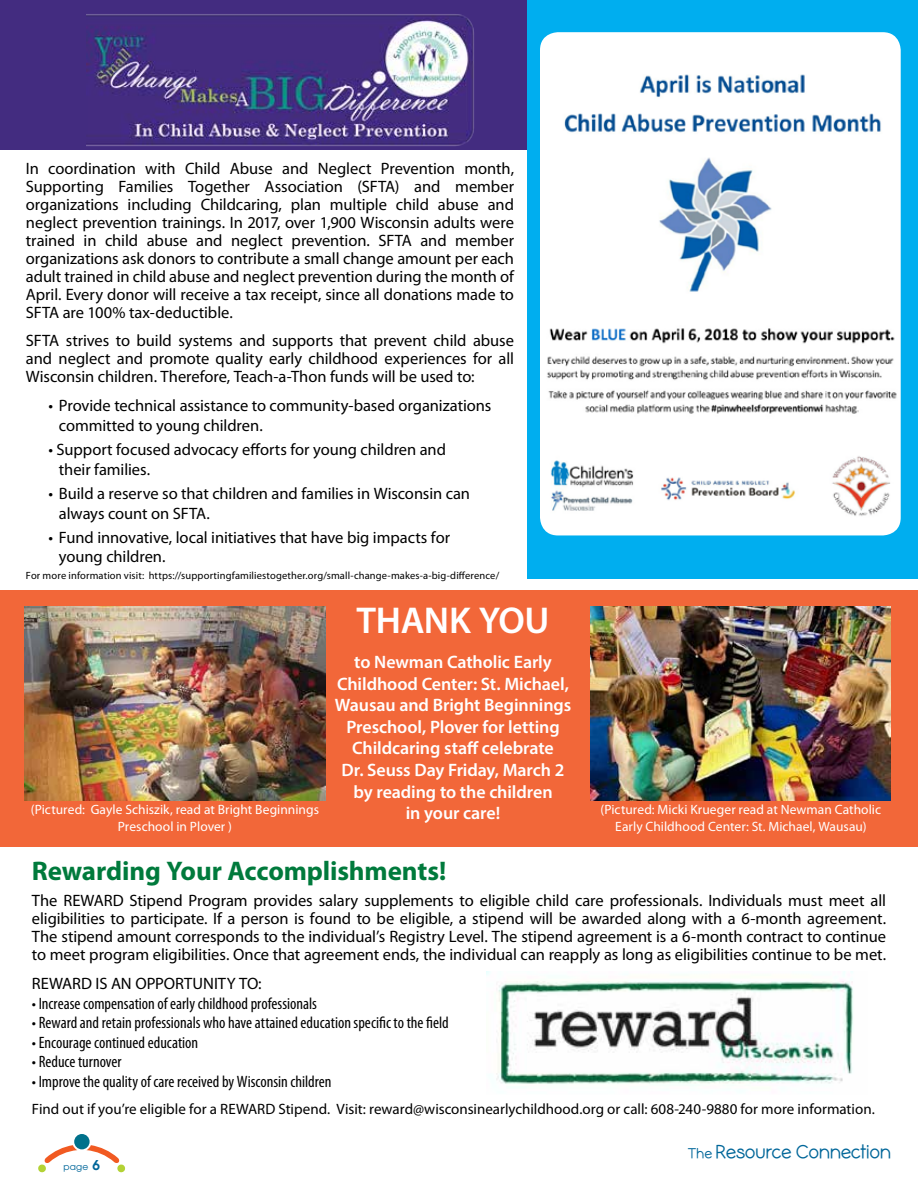
<style>
.page{position:relative;width:918px;height:1188px;background:#fff}
.page>*{position:absolute;margin:0;border:0;box-sizing:border-box;transform-origin:0 0}
.t1{font:600 37.5px "Myriad Pro";letter-spacing:-.01em;color:#fff}
.t2{font:700 27px "Myriad Pro";letter-spacing:-.005em;color:#007a3c}
.t3{font:600 18px/21.6px "Myriad Pro";letter-spacing:-.005em;color:#fff;text-align:center}
.t4{font:700 18px "Coamei";letter-spacing:-.015em;color:#069}
.t5{font:16.5px/18px "Myriad Pro";letter-spacing:-.005em;color:#000}
.t6{font:condensed 16.5px "Myriad Pro";color:#000}
.t7{font:15px "Myriad Pro";color:#000}
.t8{font:13.5px/16.2px "Myriad Pro";letter-spacing:.005em;color:#fff;text-align:center}
.t9{font:10.5px "Myriad Pro";letter-spacing:.01em;color:#000}
.t10{font:9px "Avian";color:#069}
.s1{font-weight:700;font-size:13.5px}
.s2{font-size:13.5px}
</style>
<div class="page">
<div style="left:527px;top:0;width:391px;height:578px;background:#00aeef"></div>
<div style="left:0;top:590px;width:918px;height:256px;background:#f26739"></div>
<svg style="left:86px;top:1145px;width:39px;height:27px"></svg>
<svg style="left:38px;top:1145px;width:39px;height:27px"></svg>
<div style="left:74px;top:1134px;width:16px;height:15px;background:#00718b;border-radius:50%"></div>
<div style="left:0;top:0;width:526px;height:149px;background:#432c80"></div>
<img style="left:86px;top:14px;width:388px;height:132px">
<img style="left:540px;top:32px;width:361px;height:503px">
<img style="left:25px;top:606px;width:300px;height:194px">
<img style="left:591px;top:606px;width:300px;height:194px">
<img style="left:487px;top:972px;width:366px;height:114px">
<p class="t5" style="left:26px;top:159px;width:490px;text-align:justify">In coordination with Child Abuse and Neglect Prevention month, Supporting Families Together Association (SFTA) and member organizations including Childcaring, plan multiple child abuse and neglect prevention trainings. In 2017, over 1,900 Wisconsin adults were trained in child abuse and neglect prevention. SFTA and member organizations ask donors to contribute a small change amount per each adult trained in child abuse and neglect prevention during the month of April. Every donor will receive a tax receipt, since all donations made to SFTA are 100% tax-deductible.</p>
<p class="t5" style="left:26px;top:332px;width:490px;text-align:justify">SFTA strives to build systems and supports that prevent child abuse and neglect and promote quality early childhood experiences for all Wisconsin children. Therefore, Teach-a-Thon funds will be used to:</p>
<p class="t5" style="left:59px;top:396px;width:434px;line-height:19.8px;text-indent:-10px">• Provide technical assistance to community-based organizations committed to young children.</p>
<p class="t5" style="left:59px;top:439px;width:389px;line-height:19.8px;text-indent:-10px">• Support focused advocacy efforts for young children and their families.</p>
<p class="t5" style="left:59px;top:483px;width:413px;line-height:19.8px;text-indent:-10px">• Build a reserve so that children and families in Wisconsin can always count on SFTA.</p>
<p class="t5" style="left:59px;top:527px;width:393px;line-height:19.8px;text-indent:-10px">• Fund innovative, local initiatives that have big impacts for young children.</p>
<p class="t9" style="left:26px;top:569px;width:475px">For more information visit: https://supportingfamiliestogether.org/small-change-makes-a-big-difference/</p>
<h1 class="t1" style="left:357px;top:597px;width:194px">THANK YOU</h1>
<p class="t3" style="left:335px;top:651px;width:238px">to Newman Catholic Early<br>Childhood Center: St. Michael,<br>Wausau and Bright Beginnings<br>Preschool, Plover for letting<br>Childcaring staff celebrate<br>Dr. Seuss Day Friday, March 2 by reading to the children<br>in your care!</p>
<p class="t8" style="left:31px;top:802px;width:290px">(Pictured: Gayle Schiszik, read at Bright Beginnings<br>Preschool in Plover )</p>
<p class="t8" style="left:601px;top:802px;width:282px">(Pictured: Micki Krueger read at Newman Catholic<br>Early Childhood Center: St. Michael, Wausau)</p>
<h2 class="t2" style="left:32px;top:854px;width:416px">Rewarding Your Accomplishments!</h2>
<p class="t5" style="left:32px;top:891px;width:856px;text-align:justify">The REWARD Stipend Program provides salary supplements to eligible child care professionals. Individuals must meet all eligibilities to participate. If a person is found to be eligible, a stipend will be awarded along with a 6-month agreement.<br>The stipend amount corresponds to the individual’s Registry Level. The stipend agreement is a 6-month contract to continue to meet program eligibilities. Once that agreement ends, the individual can reapply as long as eligibilities continue to be met.</p>
<p class="t5" style="left:32px;top:974px;width:231px">REWARD IS AN OPPORTUNITY TO:</p>
<p class="t6" style="left:32px;top:993px;width:287px">• Increase compensation of early childhood professionals</p>
<p class="t6" style="left:32px;top:1013px;width:418px">• Reward and retain professionals who have attained education specific to the field</p>
<p class="t6" style="left:32px;top:1032px;width:168px">• Encourage continued education</p>
<p class="t6" style="left:32px;top:1052px;width:91px">• Reduce turnover</p>
<p class="t6" style="left:32px;top:1071px;width:301px">• Improve the quality of care received by Wisconsin children</p>
<p class="t7" style="left:32px;top:1099px;width:844px">Find out if you’re eligible for a REWARD Stipend. Visit: reward@wisconsinearlychildhood.org or call: 608-240-9880 for more information.</p>
<p class="t10" style="left:64px;top:1163px;width:38px">page <span class="s1">6</span></p>
<p class="t4" style="left:688px;top:1143px;width:205px"><span class="s2">The</span> Resource Connection</p>
</div>
